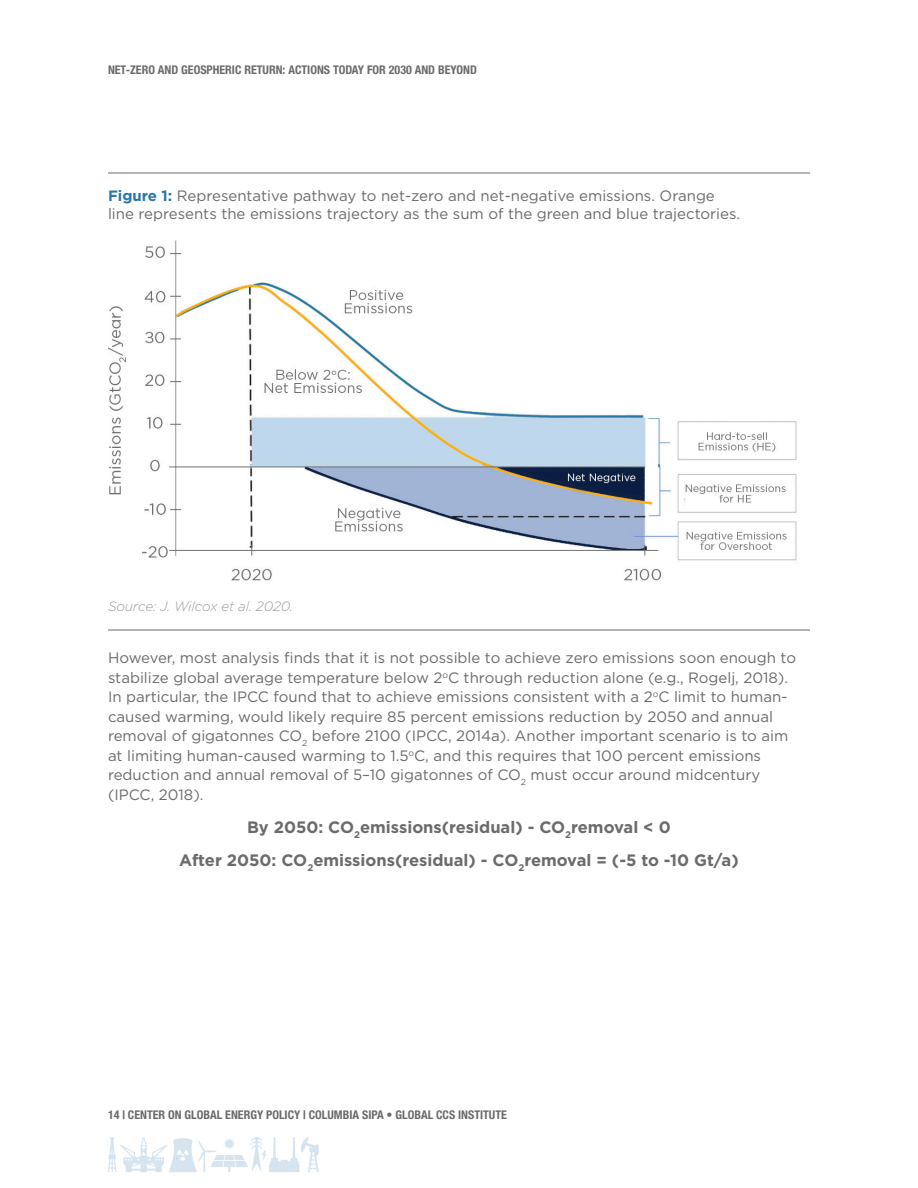
<style>
.page{position:relative;width:918px;height:1188px;background:#fff}
.page>*{position:absolute;margin:0;border:0;box-sizing:border-box;transform-origin:0 0}
.Body_Copy{font:700 16.5px "Gotham";color:#6b6b6e}
.Body_Copy-2{font:15px/19.5px "Gotham";color:#6b6b6e}
.t1{font:italic 300 13.5px "Gotham";letter-spacing:-.01em;color:#999b9e}
.t2{font:700 condensed 12px "Helvetica Neue";color:#6b6b6e}
.s1{font-weight:700;color:#2976ab}
</style>
<div class="page">
<svg style="left:108px;top:1137px;width:211px;height:35px"></svg>
<hr style="left:108px;top:173px;width:702px;height:1px;background:#6b6b6e">
<img style="left:108px;top:240px;width:689px;height:341px">
<hr style="left:108px;top:630px;width:702px;height:1px;background:#6b6b6e">
<p class="t2" style="left:108px;top:62px;width:370px">NET-ZERO AND GEOSPHERIC RETURN: ACTIONS TODAY FOR 2030 AND BEYOND</p>
<p class="Body_Copy-2" style="left:108px;top:187px;width:634px;line-height:18px"><span class="s1">Figure 1:</span> Representative pathway to net-zero and net-negative emissions. Orange line represents the emissions trajectory as the sum of the green and blue trajectories.</p>
<p class="t1" style="left:108px;top:597px;width:187px">Source: J. Wilcox et al. 2020.</p>
<p class="Body_Copy-2" style="left:108px;top:648px;width:690px">However, most analysis finds that it is not possible to achieve zero emissions soon enough to stabilize global average temperature below 2<sup>o</sup>C through reduction alone (e.g., Rogelj, 2018).<br>In particular, the IPCC found that to achieve emissions consistent with a 2<sup>o</sup>C limit to human&shy;caused warming, would likely require 85 percent emissions reduction by 2050 and annual removal of gigatonnes CO<sub>2</sub> before 2100 (IPCC, 2014a). Another important scenario is to aim at limiting human-caused warming to 1.5<sup>o</sup>C, and this requires that 100 percent emissions reduction and annual removal of 5–10 gigatonnes of CO<sub>2</sub> must occur around midcentury (IPCC, 2018).</p>
<p class="Body_Copy" style="left:247px;top:816px;width:425px">By 2050: CO<sub>2</sub>emissions(residual) - CO<sub>2</sub>removal &lt; 0</p>
<p class="Body_Copy" style="left:179px;top:849px;width:561px">After 2050: CO<sub>2</sub>emissions(residual) - CO<sub>2</sub>removal = (-5 to -10 Gt/a)</p>
<p class="t2" style="left:108px;top:1108px;width:400px">14 | CENTER ON GLOBAL ENERGY POLICY | COLUMBIA SIPA • GLOBAL CCS INSTITUTE</p>
</div>
